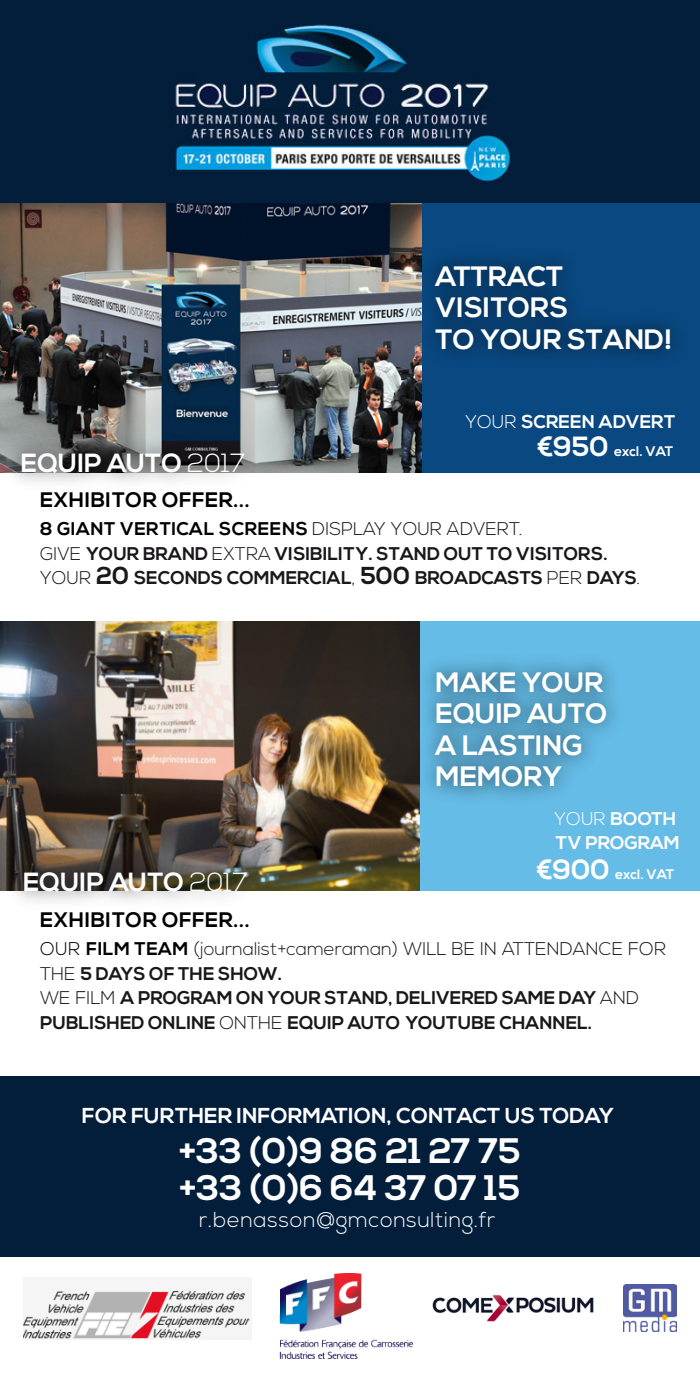
<style>
.page{position:relative;width:700px;height:1388px;background:#fff}
.page>*{position:absolute;margin:0;border:0;box-sizing:border-box;transform-origin:0 0}
.t1{font:700 35.44px/37px "Nexa";color:#fff}
.t2{font:700 28px/31.5px "Nexa";color:#fff}
.t3{font:700 26.25px "Nexa";color:#fff}
.t4{font:700 21.61px "Nexa";color:#fff}
.t5{font:300 21.61px "Nexa";letter-spacing:.025em;color:#fff}
.t6{font:700 21px "Nexa";letter-spacing:.025em;color:#000}
.t7{font:700 18.38px/24.5px "Nexa";color:#1a171b}
.t8{font:700 18.38px/24.5px "Nexa";color:#fff}
.t9{font:700 13.83px "Nexa";color:#fff}
.s1{font-weight:300}
.s2{font-size:27.74px}
.s3{color:#000}
.s4{font-size:24.5px}
.s5{font-weight:300;color:#000}
</style>
<div class="page">
<div style="left:0;top:0;width:700px;height:213px;background:#031e3a"></div>
<img style="left:0;top:621px;width:421px;height:269px">
<svg style="left:421px;top:203px;width:279px;height:270px;background:#08457b"></svg>
<svg style="left:421px;top:621px;width:279px;height:269px;background:#5fb2db"></svg>
<img style="left:0;top:841px;width:275px;height:61px">
<div style="left:0;top:1076px;width:700px;height:180px;background:#031e3a"></div>
<img style="left:624px;top:1284px;width:53px;height:47px">
<img style="left:0;top:203px;width:422px;height:269px">
<img style="left:0;top:422px;width:272px;height:61px">
<img style="left:169px;top:24px;width:345px;height:159px">
<img style="left:432px;top:1294px;width:162px;height:28px">
<img style="left:23px;top:1291px;width:227px;height:48px">
<img style="left:280px;top:1273px;width:133px;height:85px">
<h2 class="t2" style="left:436px;top:261px;width:238px">ATTRACT<br>VISITORS<br>TO YOUR STAND!</h2>
<h3 class="t3" style="left:21px;top:447px;width:226px">EQUIP AUTO <span class="s1">2017</span></h3>
<p class="t8" style="left:465px;top:410px;width:212px"><span class="s1">YOUR</span> SCREEN ADVERT</p>
<p class="t9" style="left:538px;top:444px;width:137px"><span class="s2">€950</span> excl. VAT</p>
<p class="t6" style="left:40px;top:488px;width:211px">EXHIBITOR OFFER...</p>
<p class="t7" style="left:40px;top:517px;width:602px"><span class="s3">8 GIANT VERTICAL SCREENS</span> <span class="s1">DISPLAY YOUR ADVERT.<br>GIVE</span> YOUR BRAND <span class="s1">EXTRA</span> VISIBILITY. STAND OUT TO VISITORS.<br><span class="s1">YOUR</span> <span class="s4">20</span> SECONDS COMMERCIAL<span class="s1">,</span> <span class="s4">500</span> BROADCASTS <span class="s1">PER</span> DAYS<span class="s1">.</span></p>
<h3 class="t3" style="left:23px;top:867px;width:226px">EQUIP AUTO <span class="s1">2017</span></h3>
<h2 class="t2" style="left:436px;top:667px;width:173px">MAKE YOUR<br>EQUIP AUTO<br>A LASTING<br>MEMORY</h2>
<p class="t8" style="left:555px;top:807px;width:127px"><span class="s1">YOUR</span> BOOTH<br>TV PROGRAM</p>
<p class="t9" style="left:537px;top:866px;width:139px"><span class="s2">€900</span> excl. VAT</p>
<p class="t6" style="left:40px;top:908px;width:211px">EXHIBITOR OFFER...</p>
<p class="t7" style="left:40px;top:937px;width:627px"><span class="s5">OUR</span> <span class="s3">FILM TEAM</span> <span class="s1">(journalist+cameraman) WILL BE IN ATTENDANCE FOR THE</span> 5 DAYS OF THE SHOW.<br><span class="s1">WE FILM</span> A PROGRAM ON YOUR STAND, DELIVERED SAME DAY <span class="s1">AND </span>PUBLISHED ONLINE <span class="s1">ONTHE</span> EQUIP AUTO YOUTUBE CHANNEL.</p>
<p class="t4" style="left:82px;top:1103px;width:533px">FOR FURTHER INFORMATION, CONTACT US TODAY</p>
<h1 class="t1" style="left:179px;top:1133px;width:343px">+33 (0)9 86 21 27 75 +33 (0)6 64 37 07 15</h1>
<p class="t5" style="left:199px;top:1207px;width:298px">r.benasson@gmconsulting.fr</p>
</div>
